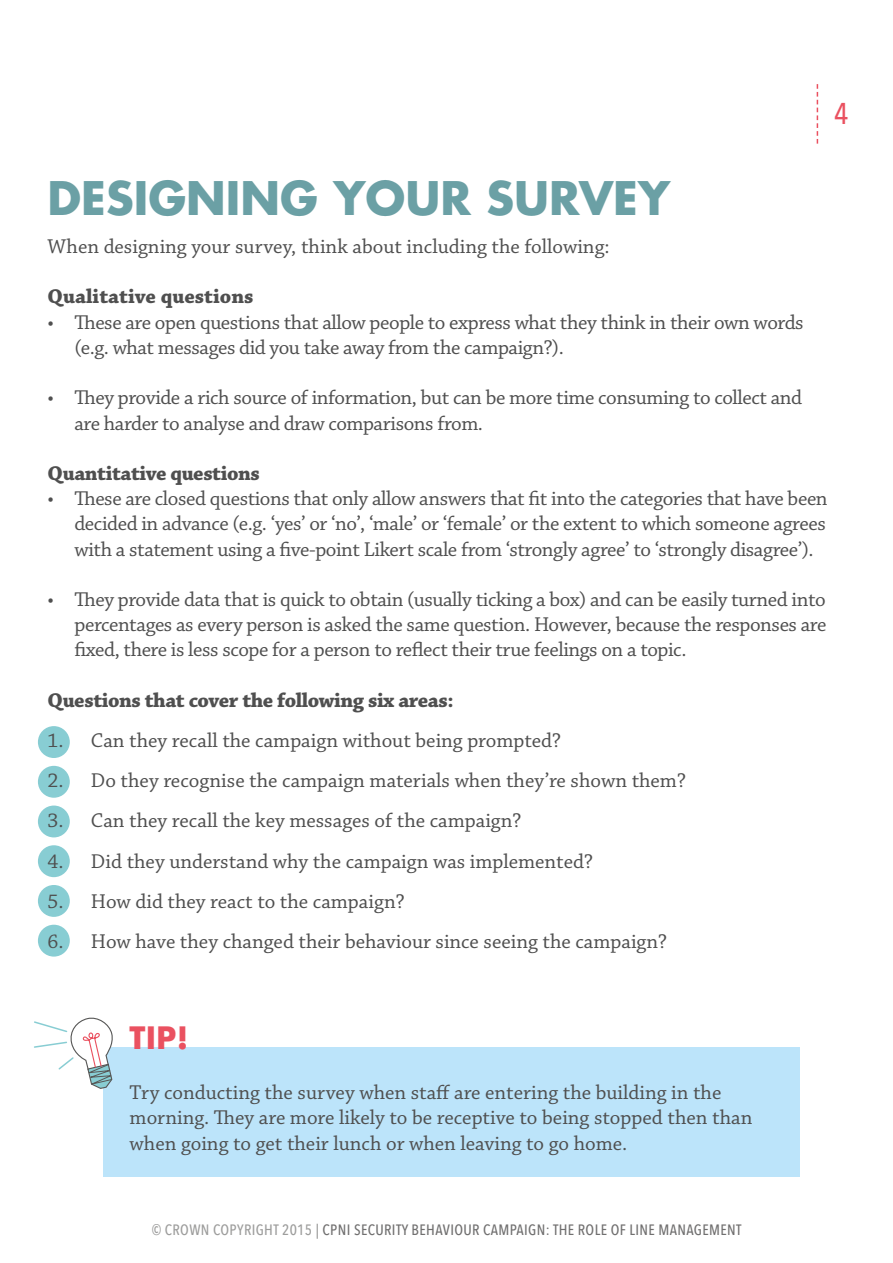
<style>
.page{position:relative;width:893px;height:1263px;background:#fff}
.page>*{position:absolute;margin:0;border:0;box-sizing:border-box;transform-origin:0 0}
.t1{font:700 45px "Futura Std";color:#6ba0a5}
.t2{font:700 30px "Futura Std";color:#ea5160}
.Paragraph_Style_1{font:500 30px "Avenir Next Condensed";color:#ea5160}
.Paragraph_Style_1-2{font:21px/25.2px "Chaparral Pro";color:#4f4f4f;text-align:justify}
.Paragraph_Style_1-3{font:21px/25.2px "Chaparral Pro";letter-spacing:-.02em;color:#4f4f4f}
.Paragraph_Style_1-4{font:700 21px "Chaparral Pro";letter-spacing:-.02em;color:#4f4f4f}
.Paragraph_Style_1-5{font:700 21px "Chaparral Pro";color:#4f4f4f}
.Paragraph_Style_1-6{font:500 15px "Avenir Next Condensed";letter-spacing:.025em;color:#706f6f}
.s1{color:#9d9d9c}
</style>
<div class="page">
<div style="left:38px;top:726px;width:32px;height:32px;background:#88cdd3;border-radius:50%"></div>
<div style="left:38px;top:766px;width:32px;height:32px;background:#88cdd3;border-radius:50%"></div>
<div style="left:38px;top:805px;width:32px;height:32px;background:#88cdd3;border-radius:50%"></div>
<div style="left:38px;top:845px;width:32px;height:32px;background:#88cdd3;border-radius:50%"></div>
<div style="left:38px;top:885px;width:32px;height:32px;background:#88cdd3;border-radius:50%"></div>
<div style="left:38px;top:925px;width:32px;height:31px;background:#88cdd3;border-radius:50%"></div>
<div style="left:103px;top:1048px;width:697px;height:129px;background:#bce4fa"></div>
<svg style="left:34px;top:1017px;width:82px;height:72px"></svg>
<svg style="left:817px;top:84px;width:1px;height:60px"></svg>
<p class="Paragraph_Style_1" style="left:834px;top:96px;width:16px">4</p>
<p class="t1" style="left:47px;top:168px;width:624px">DESIGNING YOUR SURVEY</p>
<p class="Paragraph_Style_1-2" style="left:47px;top:235px;width:564px">When designing your survey, think about including the following:</p>
<p class="Paragraph_Style_1-5" style="left:47px;top:284px;width:208px">Qualitative questions</p>
<p class="Paragraph_Style_1-3" style="left:74px;top:310px;width:731px;text-indent:-27px">• These are open questions that allow people to express what they think in their own words (e.g. what messages did you take away from the campaign?).</p>
<p class="Paragraph_Style_1-3" style="left:74px;top:386px;width:729px;text-indent:-27px">• They provide a rich source of information, but can be more time consuming to collect and are harder to analyse and draw comparisons from.</p>
<p class="Paragraph_Style_1-4" style="left:47px;top:461px;width:214px">Quantitative questions</p>
<p class="Paragraph_Style_1-2" style="left:74px;top:487px;width:755px;text-indent:-27px">• These are closed questions that only allow answers that fit into the categories that have been decided in advance (e.g. ‘yes’ or ‘no’, ‘male’ or ‘female’ or the extent to which someone agrees with a statement using a five-point Likert scale from ‘strongly agree’ to ‘strongly disagree’).</p>
<p class="Paragraph_Style_1-2" style="left:74px;top:587px;width:753px;text-indent:-27px">• They provide data that is quick to obtain (usually ticking a box) and can be easily turned into percentages as every person is asked the same question. However, because the responses are fixed, there is less scope for a person to reflect their true feelings on a topic.</p>
<p class="Paragraph_Style_1-4" style="left:47px;top:688px;width:408px">Questions that cover the following six areas:</p>
<p class="Paragraph_Style_1-2" style="left:47px;top:728px;width:515px">1. Can they recall the campaign without being prompted?</p>
<p class="Paragraph_Style_1-2" style="left:47px;top:769px;width:640px">2. Do they recognise the campaign materials when they’re shown them?</p>
<p class="Paragraph_Style_1-2" style="left:47px;top:809px;width:476px">3. Can they recall the key messages of the campaign?</p>
<p class="Paragraph_Style_1-2" style="left:47px;top:849px;width:547px">4. Did they understand why the campaign was implemented?</p>
<p class="Paragraph_Style_1-2" style="left:47px;top:889px;width:359px">5. How did they react to the campaign?</p>
<p class="Paragraph_Style_1-2" style="left:47px;top:929px;width:621px">6. How have they changed their behaviour since seeing the campaign?</p>
<p class="t2" style="left:130px;top:1017px;width:60px">TIP!</p>
<p class="Paragraph_Style_1-2" style="left:130px;top:1081px;width:624px;text-align:left">Try conducting the survey when staff are entering the building in the morning. They are more likely to be receptive to being stopped then than when going to get their lunch or when leaving to go home.</p>
<p class="Paragraph_Style_1-6" style="left:152px;top:1221px;width:591px"><span class="s1">© CROWN COPYRIGHT 2015 |</span> CPNI SECURITY BEHAVIOUR CAMPAIGN: THE ROLE OF LINE MANAGEMENT</p>
</div>
